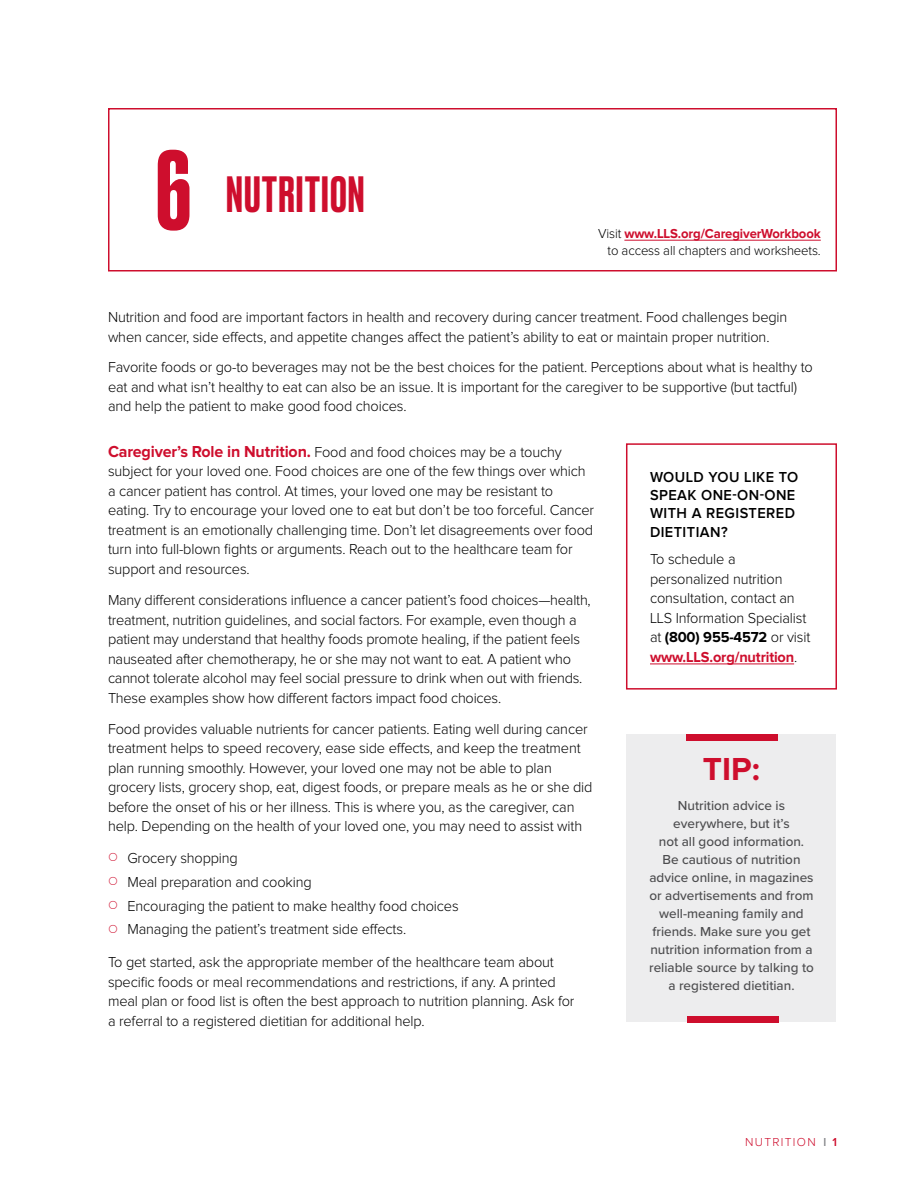
<style>
.page{position:relative;width:918px;height:1188px;background:#fff}
.page>*{position:absolute;margin:0;border:0;box-sizing:border-box;transform-origin:0 0}
.t1{font:500 48px "Druk";letter-spacing:.025em;color:#ce0e2d}
.t2{font:700 33px "Proxima Nova";color:#ce0e2d}
.t3{font:300 15px/19.5px "Proxima Nova";letter-spacing:-.01em;color:#000}
.t4{font:600 15px/18px "Proxima Nova";letter-spacing:.03em;color:#000}
.t5{font:500 13.5px/18px "Proxima Nova";color:#4d4d4f;text-align:center}
.t6{font:300 13.5px/16.2px "Proxima Nova";letter-spacing:-.01em;color:#000;text-align:right}
.t7{font:300 12px "Proxima Nova";letter-spacing:.11em;color:#ce0e2d}
.s1{font-size:106.5px}
.s2{font-weight:700;color:#ce0e2d}
.s3{font-weight:700;font-size:16.5px;color:#ce0e2d}
.s4{font-weight:700}
.s5{font-weight:600;color:#808285}
.s6{font-weight:600}
</style>
<div class="page">
<div style="left:627px;top:735px;width:209px;height:287px;background:#ededee"></div>
<div style="left:687px;top:1016px;width:91px;height:6px;background:#ce0e2d"></div>
<div style="left:686px;top:735px;width:92px;height:6px;background:#ce0e2d"></div>
<div style="left:626px;top:443px;width:211px;height:247px;border:2px solid #ce0e2d"></div>
<hr style="left:650px;top:664px;width:144px;height:1px;background:#ce0e2d">
<div style="left:108px;top:108px;width:729px;height:164px;border:2px solid #ce0e2d"></div>
<hr style="left:624px;top:240px;width:197px;height:1px;background:#ce0e2d">
<h1 class="t1" style="left:156px;top:161px;width:211px"><span class="s1">6</span> NUTRITION</h1>
<p class="t6" style="left:598px;top:226px;width:224px">Visit <span class="s2">www.LLS.org/CaregiverWorkbook </span>to access all chapters and worksheets.</p>
<p class="t3" style="left:108px;top:308px;width:681px">Nutrition and food are important factors in health and recovery during cancer treatment. Food challenges begin when cancer, side effects, and appetite changes affect the patient’s ability to eat or maintain proper nutrition.</p>
<p class="t3" style="left:108px;top:358px;width:706px">Favorite foods or go-to beverages may not be the best choices for the patient. Perceptions about what is healthy to eat and what isn’t healthy to eat can also be an issue. It is important for the caregiver to be supportive (but tactful) and help the patient to make good food choices.</p>
<p class="t3" style="left:108px;top:443px;width:488px"><span class="s3">Caregiver’s Role in Nutrition.</span> Food and food choices may be a touchy subject for your loved one. Food choices are one of the few things over which a cancer patient has control. At times, your loved one may be resistant to eating. Try to encourage your loved one to eat but don’t be too forceful. Cancer treatment is an emotionally challenging time. Don’t let disagreements over food turn into full-blown fights or arguments. Reach out to the healthcare team for support and resources.</p>
<p class="t3" style="left:108px;top:591px;width:484px">Many different considerations influence a cancer patient’s food choices—health, treatment, nutrition guidelines, and social factors. For example, even though a patient may understand that healthy foods promote healing, if the patient feels nauseated after chemotherapy, he or she may not want to eat. A patient who cannot tolerate alcohol may feel social pressure to drink when out with friends.<br>These examples show how different factors impact food choices.</p>
<p class="t3" style="left:108px;top:720px;width:486px">Food provides valuable nutrients for cancer patients. Eating well during cancer treatment helps to speed recovery, ease side effects, and keep the treatment plan running smoothly. However, your loved one may not be able to plan grocery lists, grocery shop, eat, digest foods, or prepare meals as he or she did before the onset of his or her illness. This is where you, as the caregiver, can help. Depending on the health of your loved one, you may need to assist with</p>
<p class="t3" style="left:127px;top:847px;width:333px;line-height:23.9px">Grocery shopping<br>Meal preparation and cooking<br>Encouraging the patient to make healthy food choices Managing the patient’s treatment side effects.</p>
<p class="t3" style="left:108px;top:953px;width:468px">To get started, ask the appropriate member of the healthcare team about specific foods or meal recommendations and restrictions, if any. A printed meal plan or food list is often the best approach to nutrition planning. Ask for a referral to a registered dietitian for additional help.</p>
<p class="t4" style="left:650px;top:469px;width:150px">WOULD YOU LIKE TO<br>SPEAK ONE-ON-ONE<br>WITH A REGISTERED</p>
<p class="t4" style="left:650px;top:524px;width:79px">DIETITIAN?</p>
<p class="t3" style="left:650px;top:550px;width:162px">To schedule a personalized nutrition consultation, contact an<br>LLS Information Specialist at <span class="s4">(800) 955-4572</span> or visit <span class="s2">www.LLS.org/nutrition</span>.</p>
<h2 class="t2" style="left:703px;top:754px;width:58px">TIP:</h2>
<p class="t5" style="left:649px;top:796px;width:166px">Nutrition advice is everywhere, but it’s<br>not all good information.<br>Be cautious of nutrition advice online, in magazines or advertisements and from well-meaning family and friends. Make sure you get nutrition information from a reliable source by talking to a registered dietitian.</p>
<p class="t7" style="left:745px;top:1137px;width:93px">NUTRITION <span class="s5">l</span> <span class="s6">1</span></p>
</div>
